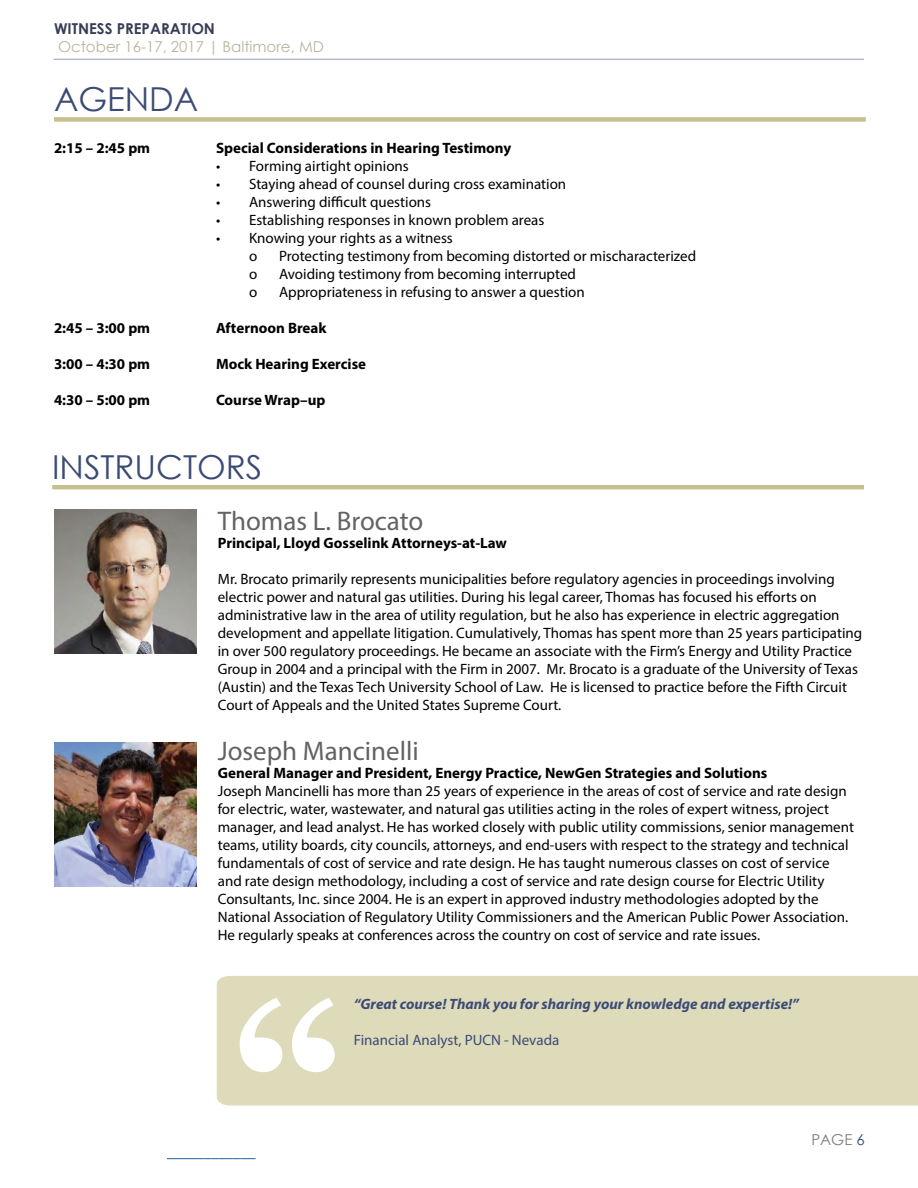
<style>
.page{position:relative;width:918px;height:1188px;background:#fff}
.page>*{position:absolute;margin:0;border:0;box-sizing:border-box;transform-origin:0 0}
.t1{font:33px "Century Gothic";color:#3c4b76}
.t2{font:27px "Myriad Pro";color:#636365}
.t3{font:15px/18px "Myriad Pro";color:#000}
.t4{font:700 15px "Myriad Pro";color:#000}
.t5{font:italic 700 15px "Myriad Pro";color:#3c4b76}
.t6{font:15px "Century Gothic";color:#b9b49f}
.t7{font:15px "Myriad Pro";color:#3c4b76}
.t8{font:700 15px "Century Gothic";color:#383e55}
.t9{font:15px "Century Gothic";color:#7d7c7b}
.s1{color:#3c4b76}
</style>
<div class="page">
<hr style="left:54px;top:59px;width:810px;height:1px;background:#3c4b76">
<hr style="left:167px;top:1158px;width:89px;height:1px;background:#215e9e">
<div style="left:54px;top:117px;width:812px;height:5px;background:#c5c18d"></div>
<hr style="left:52px;top:485px;width:812px;height:4px;background:#c5c18d">
<div style="left:217px;top:976px;width:701px;height:130px;background:#dedbba"></div>
<img style="left:54px;top:509px;width:142px;height:144px">
<img style="left:54px;top:742px;width:142px;height:144px">
<svg style="left:240px;top:998px;width:95px;height:74px"></svg>
<p class="t8" style="left:54px;top:17px;width:163px">WITNESS PREPARATION</p>
<p class="t6" style="left:58px;top:36px;width:267px">October 16-17, 2017 | Baltimore, MD</p>
<h1 class="t1" style="left:54px;top:76px;width:146px">AGENDA</h1>
<p class="t4" style="left:54px;top:139px;width:98px">2:15 – 2:45 pm</p>
<p class="t4" style="left:216px;top:139px;width:297px">Special Considerations in Hearing Testimony</p>
<p class="t3" style="left:216px;top:157px;width:194px">• Forming airtight opinions</p>
<p class="t3" style="left:216px;top:175px;width:352px">• Staying ahead of counsel during cross examination</p>
<p class="t3" style="left:216px;top:193px;width:217px">• Answering difficult questions</p>
<p class="t3" style="left:216px;top:211px;width:330px">• Establishing responses in known problem areas</p>
<p class="t3" style="left:249px;top:229px;width:205px;text-indent:-33px">• Knowing your rights as a witness o</p>
<p class="t3" style="left:279px;top:247px;width:419px">Protecting testimony from becoming distorted or mischaracterized</p>
<p class="t3" style="left:249px;top:265px;width:10px">o</p>
<p class="t3" style="left:279px;top:265px;width:299px">Avoiding testimony from becoming interrupted</p>
<p class="t3" style="left:249px;top:283px;width:10px">o</p>
<p class="t3" style="left:279px;top:283px;width:307px">Appropriateness in refusing to answer a question</p>
<p class="t4" style="left:54px;top:319px;width:98px">2:45 – 3:00 pm</p>
<p class="t4" style="left:216px;top:319px;width:112px">Afternoon Break</p>
<p class="t4" style="left:54px;top:355px;width:98px">3:00 – 4:30 pm</p>
<p class="t4" style="left:216px;top:355px;width:152px">Mock Hearing Exercise</p>
<p class="t4" style="left:54px;top:391px;width:98px">4:30 – 5:00 pm</p>
<p class="t4" style="left:216px;top:391px;width:111px">Course Wrap–up</p>
<h1 class="t1" style="left:52px;top:444px;width:212px">INSTRUCTORS</h1>
<h2 class="t2" style="left:218px;top:504px;width:207px">Thomas L. Brocato</h2>
<p class="t4" style="left:218px;top:533px;width:291px">Principal, Lloyd Gosselink Attorneys-at-Law</p>
<p class="t3" style="left:218px;top:569px;width:646px">Mr. Brocato primarily represents municipalities before regulatory agencies in proceedings involving electric power and natural gas utilities. During his legal career, Thomas has focused his efforts on administrative law in the area of utility regulation, but he also has experience in electric aggregation development and appellate litigation. Cumulatively, Thomas has spent more than 25 years participating in over 500 regulatory proceedings. He became an associate with the Firm’s Energy and Utility Practice Group in 2004 and a principal with the Firm in 2007. Mr. Brocato is a graduate of the University of Texas (Austin) and the Texas Tech University School of Law. He is licensed to practice before the Fifth Circuit Court of Appeals and the United States Supreme Court.</p>
<h2 class="t2" style="left:218px;top:734px;width:202px">Joseph Mancinelli</h2>
<p class="t4" style="left:218px;top:763px;width:551px">General Manager and President, Energy Practice, NewGen Strategies and Solutions</p>
<p class="t3" style="left:218px;top:782px;width:638px">Joseph Mancinelli has more than 25 years of experience in the areas of cost of service and rate design for electric, water, wastewater, and natural gas utilities acting in the roles of expert witness, project manager, and lead analyst. He has worked closely with public utility commissions, senior management teams, utility boards, city councils, attorneys, and end-users with respect to the strategy and technical fundamentals of cost of service and rate design. He has taught numerous classes on cost of service and rate design methodology, including a cost of service and rate design course for Electric Utility Consultants, Inc. since 2004. He is an expert in approved industry methodologies adopted by the National Association of Regulatory Utility Commissioners and the American Public Power Association.<br>He regularly speaks at conferences across the country on cost of service and rate issues.</p>
<p class="t5" style="left:354px;top:994px;width:447px">“Great course! Thank you for sharing your knowledge and expertise!”</p>
<p class="t7" style="left:354px;top:1031px;width:207px">Financial Analyst, PUCN - Nevada</p>
<p class="t9" style="left:811px;top:1129px;width:55px">PAGE <span class="s1">6</span></p>
</div>
